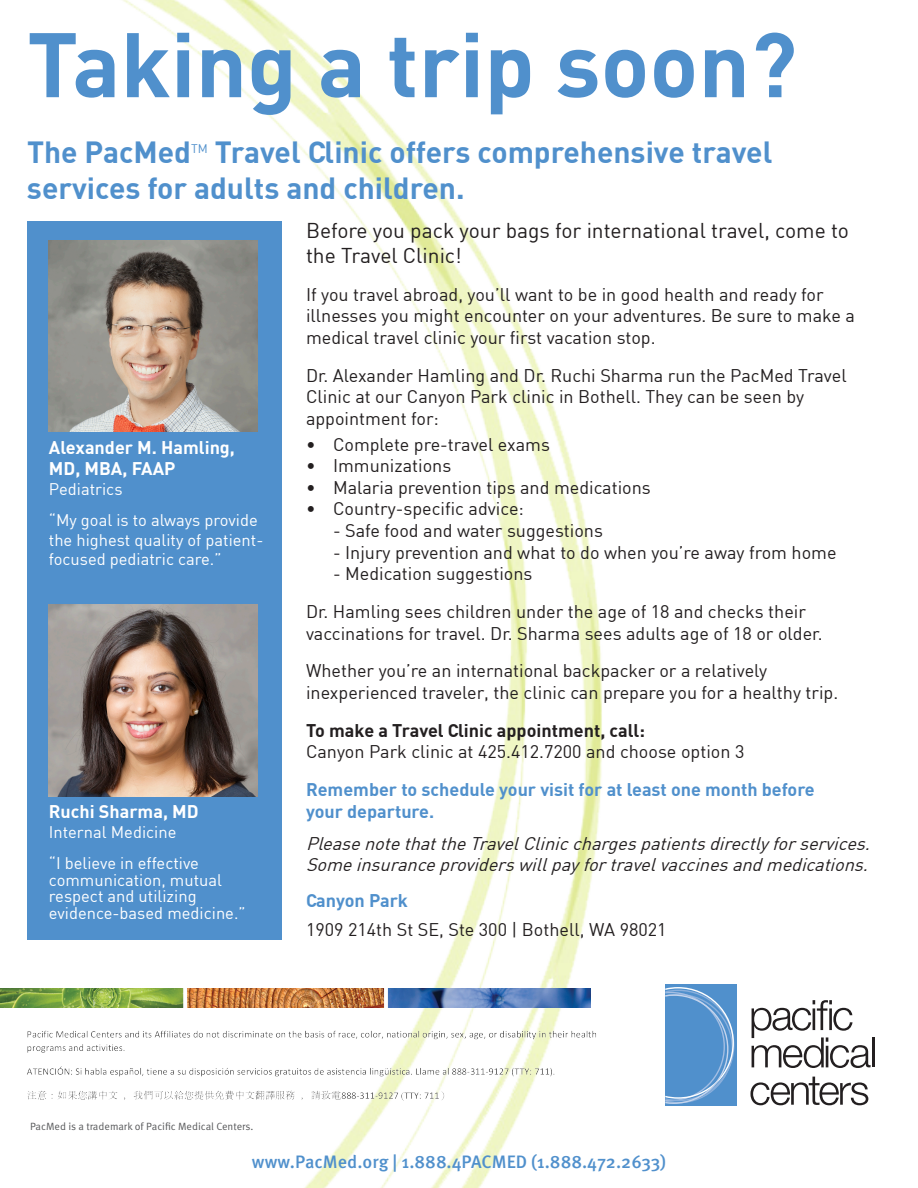
<style>
.page{position:relative;width:918px;height:1188px;background:#fff}
.page>*{position:absolute;margin:0;border:0;box-sizing:border-box;transform-origin:0 0}
.t1{font:700 90px "DIN";color:#5090cc}
.t2{font:700 30px/36px "DIN";color:#5090cc}
.t3{font:21px/25.2px "DIN";color:#231f20}
.t4{font:18px/21.6px "DIN";color:#231f20}
.t5{font:italic 18px/21.6px "DIN";color:#231f20}
.t6{font:700 18px/21.6px "DIN";color:#5090cc}
.t7{font:500 18px "Meta OT";color:#5090cc}
.t8{font:700 18px/21.6px "DIN";color:#fff}
.t9{font:700 18px "DIN";color:#231f20}
.t10{font:16.5px/30.6px "DIN";color:#fff}
.t11{font:12.3px "DIN";color:#5090cc}
.t12{font:10.5px "Meta OT Norm";color:#57585a}
</style>
<div class="page">
<svg style="left:752px;top:1000px;width:119px;height:68px"></svg>
<hr style="left:872px;top:1037px;width:3px;height:30px;background:#231f20">
<svg style="left:750px;top:1077px;width:118px;height:28px"></svg>
<div style="left:665px;top:985px;width:72px;height:121px;background:#5090cc"></div>
<svg style="left:665px;top:987px;width:69px;height:117px"></svg>
<img style="left:27px;top:0;width:575px;height:1188px">
<img style="left:0;top:988px;width:591px;height:20px">
<img style="left:49px;top:240px;width:208px;height:192px">
<img style="left:49px;top:605px;width:208px;height:191px">
<img style="left:27px;top:1026px;width:575px;height:78px">
<h1 class="t1" style="left:27px;top:6px;width:772px">Taking a trip soon?</h1>
<h2 class="t2" style="left:27px;top:133px;width:166px">The PacMed</h2>
<p class="t11" style="left:191px;top:141px;width:18px">tm</p>
<h2 class="t2" style="left:27px;top:133px;width:747px;text-indent:188px">Travel Clinic offers comprehensive travel services for adults and children.</h2>
<p class="t8" style="left:49px;top:436px;width:188px">Alexander M. Hamling,<br>MD, MBA, FAAP</p>
<p class="t10" style="left:49px;top:474px;width:210px">Pediatrics<br>“My goal is to always provide</p>
<p class="t10" style="left:49px;top:529px;width:216px;line-height:19.8px">the highest quality of patient&shy;focused pediatric care.”</p>
<p class="t8" style="left:49px;top:800px;width:151px">Ruchi Sharma, MD</p>
<p class="t10" style="left:49px;top:817px;width:152px">Internal Medicine<br>“I believe in effective</p>
<p class="t10" style="left:49px;top:871px;width:198px;line-height:16.8px">communication, mutual respect and utilizing evidence-based medicine.”</p>
<p class="t3" style="left:306px;top:217px;width:544px">Before you pack your bags for international travel, come to the Travel Clinic!</p>
<p class="t4" style="left:306px;top:283px;width:550px">If you travel abroad, you’ll want to be in good health and ready for illnesses you might encounter on your adventures. Be sure to make a medical travel clinic your first vacation stop.</p>
<p class="t4" style="left:306px;top:364px;width:542px">Dr. Alexander Hamling and Dr. Ruchi Sharma run the PacMed Travel<br>Clinic at our Canyon Park clinic in Bothell. They can be seen by appointment for:</p>
<p class="t4" style="left:306px;top:433px;width:246px">• Complete pre-travel exams</p>
<p class="t4" style="left:306px;top:455px;width:147px">• Immunizations</p>
<p class="t4" style="left:306px;top:476px;width:346px">• Malaria prevention tips and medications</p>
<p class="t4" style="left:306px;top:498px;width:219px">• Country-specific advice:</p>
<p class="t4" style="left:333px;top:519px;width:272px">- Safe food and water suggestions</p>
<p class="t4" style="left:333px;top:541px;width:505px">- Injury prevention and what to do when you’re away from home</p>
<p class="t4" style="left:306px;top:554px;width:502px;line-height:37.8px;text-indent:27px">- Medication suggestions<br>Dr. Hamling sees children under the age of 18 and checks their</p>
<p class="t4" style="left:306px;top:614px;width:518px;line-height:37.8px">vaccinations for travel. Dr. Sharma sees adults age of 18 or older.<br>Whether you’re an international backpacker or a relatively</p>
<p class="t4" style="left:306px;top:681px;width:534px">inexperienced traveler, the clinic can prepare you for a healthy trip.</p>
<p class="t9" style="left:306px;top:719px;width:341px">To make a Travel Clinic appointment, call:</p>
<p class="t4" style="left:306px;top:741px;width:440px">Canyon Park clinic at 425.412.7200 and choose option 3</p>
<p class="t6" style="left:306px;top:778px;width:510px">Remember to schedule your visit for at least one month before your departure.</p>
<p class="t5" style="left:306px;top:832px;width:571px">PleasenotethattheTravelClinicchargespatientsdirectlyforservices.<br>Someinsuranceproviderswillpayfortravelvaccinesandmedications.</p>
<p class="t6" style="left:306px;top:889px;width:104px">Canyon Park</p>
<p class="t4" style="left:306px;top:918px;width:362px">1909 214th St SE, Ste 300 | Bothell, WA 98021</p>
<p class="t12" style="left:30px;top:1120px;width:225px">PacMed is a trademark of Pacific Medical Centers.</p>
<p class="t7" style="left:252px;top:1151px;width:416px">www.PacMed.org | 1.888.4PACMED (1.888.472.2633)</p>
</div>
